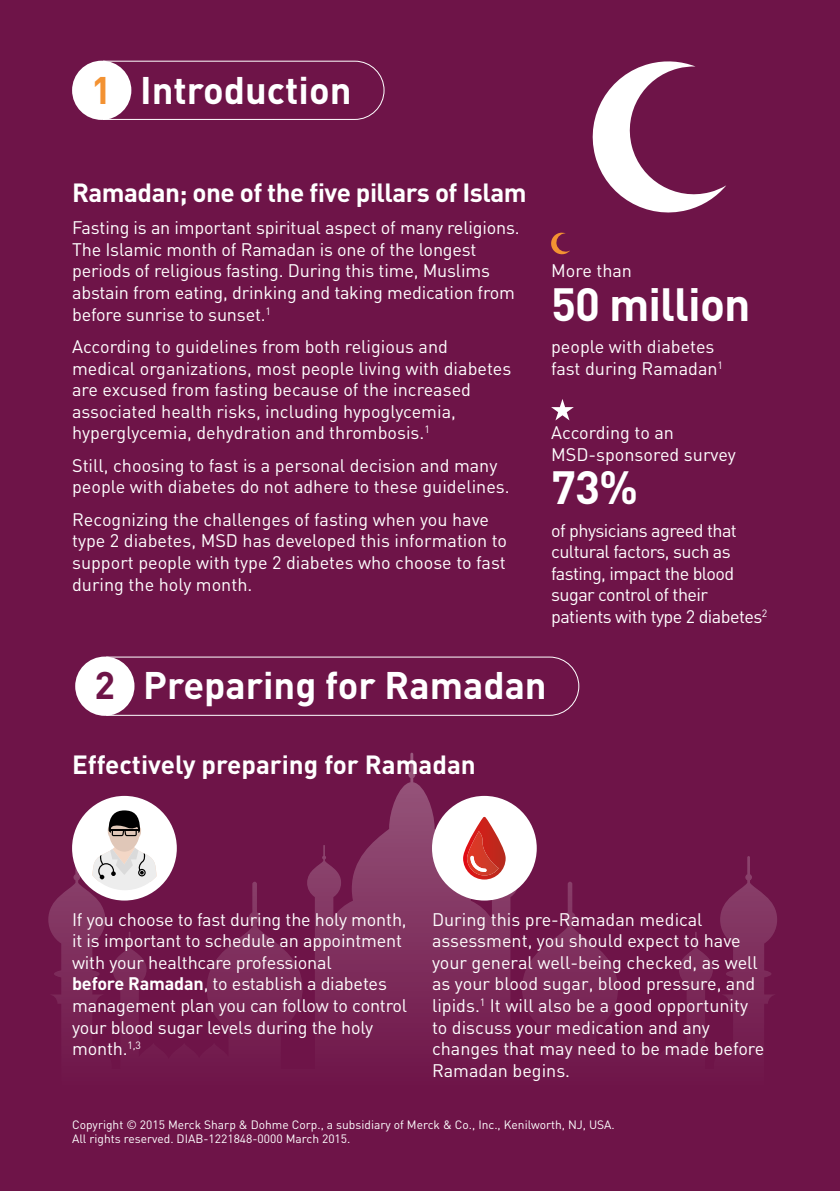
<style>
.page{position:relative;width:840px;height:1191px;background:#fff}
.page>*{position:absolute;margin:0;border:0;box-sizing:border-box;transform-origin:0 0}
.t1{font:700 46px "DIN";letter-spacing:-.02em;color:#fff}
.t2{font:700 38px "DIN";color:#fff}
.t3{font:700 38px "DIN";color:#f39232}
.t4{font:700 38px "DIN";color:#6e1448}
.t5{font:700 26px "DIN";letter-spacing:-.02em;color:#fff}
.t6{font:700 26px "DIN";color:#fff}
.t7{font:18px/21.6px "DIN";color:#fff}
.t8{font:18px/21.6px "DIN";letter-spacing:-.03em;color:#fff}
.t9{font:12px/14.4px "DIN";color:#fff}
.s1{font-weight:700}
</style>
<div class="page">
<div style="left:0;top:0;width:839px;height:1191px;background:#6e1448"></div>
<svg style="left:48px;top:752px;width:728px;height:288px"></svg>
<svg style="left:102px;top:60px;width:283px;height:60px"></svg>
<svg style="left:110px;top:656px;width:469px;height:60px"></svg>
<div style="left:72px;top:61px;width:59px;height:59px;background:#fff;border-radius:50%"></div>
<div style="left:75px;top:656px;width:59px;height:60px;background:#fff;border-radius:50%"></div>
<svg style="left:551px;top:232px;width:19px;height:23px"></svg>
<svg style="left:551px;top:399px;width:22px;height:21px"></svg>
<svg style="left:592px;top:61px;width:133px;height:152px"></svg>
<div style="left:72px;top:796px;width:105px;height:104px;background:#fff;border-radius:50%"></div>
<svg style="left:92px;top:810px;width:64px;height:80px"></svg>
<div style="left:432px;top:796px;width:104px;height:104px;background:#fff;border-radius:50%"></div>
<svg style="left:463px;top:817px;width:42px;height:62px"></svg>
<h2 class="t3" style="left:91px;top:66px;width:22px">1</h2>
<h2 class="t2" style="left:140px;top:66px;width:213px">Introduction</h2>
<h3 class="t5" style="left:72px;top:175px;width:455px">Ramadan; one of the five pillars of Islam</h3>
<p class="t7" style="left:72px;top:216px;width:449px">Fasting is an important spiritual aspect of many religions.<br>The Islamic month of Ramadan is one of the longest periods of religious fasting. During this time, Muslims abstain from eating, drinking and taking medication from before sunrise to sunset.<sup>1</sup></p>
<p class="t7" style="left:72px;top:335px;width:440px">According to guidelines from both religious and medical organizations, most people living with diabetes are excused from fasting because of the increased associated health risks, including hypoglycemia, hyperglycemia, dehydration and thrombosis.<sup>1</sup></p>
<p class="t7" style="left:72px;top:454px;width:439px">Still, choosing to fast is a personal decision and many people with diabetes do not adhere to these guidelines.</p>
<p class="t7" style="left:72px;top:508px;width:436px">Recognizing the challenges of fasting when you have type 2 diabetes, MSD has developed this information to support people with type 2 diabetes who choose to fast during the holy month.</p>
<p class="t7" style="left:550px;top:260px;width:82px">More than</p>
<h1 class="t1" style="left:550px;top:274px;width:201px">50 million</h1>
<p class="t7" style="left:550px;top:335px;width:173px">people with diabetes fast during Ramadan<sup>1</sup></p>
<p class="t7" style="left:550px;top:422px;width:186px">According to an<br>MSD-sponsored survey</p>
<h1 class="t1" style="left:550px;top:457px;width:89px">73%</h1>
<p class="t8" style="left:550px;top:519px;width:218px">of physicians agreed that cultural factors, such as fasting, impact the blood sugar control of their patients with type 2 diabetes<sup>2</sup></p>
<h2 class="t4" style="left:94px;top:660px;width:22px">2</h2>
<h2 class="t2" style="left:143px;top:660px;width:405px">Preparing for Ramadan</h2>
<h3 class="t6" style="left:72px;top:748px;width:405px">Effectively preparing for Ramadan</h3>
<p class="t7" style="left:72px;top:908px;width:336px">If you choose to fast during the holy month, it is important to schedule an appointment with your healthcare professional<br><span class="s1">before Ramadan</span>, to establish a diabetes management plan you can follow to control your blood sugar levels during the holy month.<sup>1,3</sup></p>
<p class="t7" style="left:432px;top:908px;width:334px">During this pre-Ramadan medical assessment, you should expect to have your general well-being checked, as well as your blood sugar, blood pressure, and lipids.<sup>1</sup> It will also be a good opportunity to discuss your medication and any changes that may need to be made before Ramadan begins.</p>
<p class="t9" style="left:72px;top:1117px;width:544px">Copyright © 2015 Merck Sharp &amp; Dohme Corp., a subsidiary of Merck &amp; Co., Inc., Kenilworth, NJ, USA.<br>All rights reserved. DIAB-1221848-0000 March 2015.</p>
</div>
